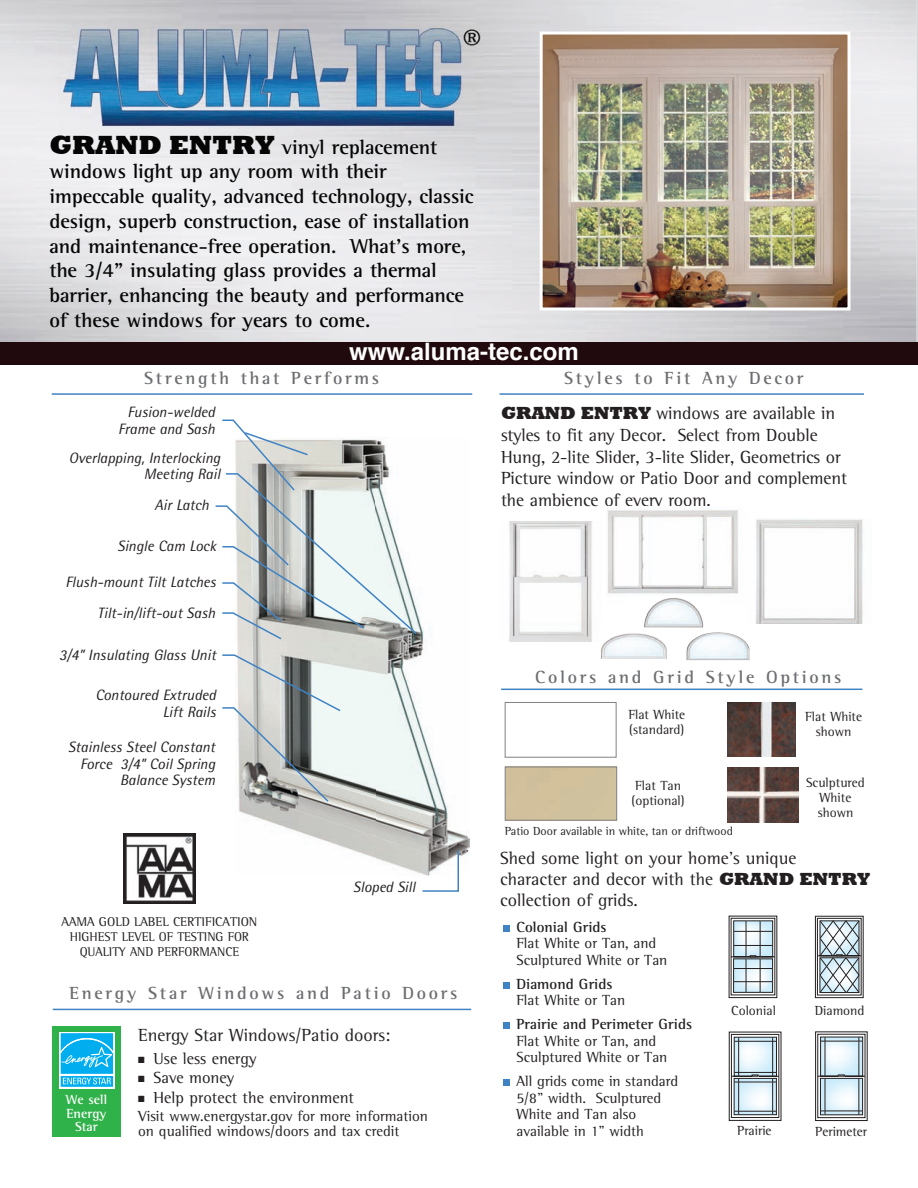
<style>
.page{position:relative;width:918px;height:1188px;background:#fff}
.page>*{position:absolute;margin:0;border:0;box-sizing:border-box;transform-origin:0 0}
.t1{font:700 24px "Helvetica";color:#fff}
.t2{font:700 20.7px/24.8px "Rotis Semi Serif";letter-spacing:-.005em;color:#040504}
.t3{font:18px/21.6px "Rotis Semi Serif";letter-spacing:-.005em;color:#231f20}
.t4{font:700 18px "Rotis Semi Serif";letter-spacing:.15em;color:#6c6d70}
.t5{font:16.5px "Rotis Semi Serif";color:#231f20}
.t6{font:15px/16.5px "Rotis Semi Serif";color:#231f20}
.t7{font:italic 15px/16.5px "Rotis Semi Sans";color:#231f20;text-align:right}
.t8{font:700 15px "Rotis Semi Serif";color:#231f20}
.t9{font:13.5px/15px "Rotis Semi Serif";color:#231f20}
.t10{font:700 13.5px/13.5px "Rotis Semi Serif";color:#fff;text-align:center}
.t11{font:13.05px/14.9px "Rotis Semi Serif";color:#231f20;text-align:center}
.t12{font:12px "Rotis Semi Serif";color:#231f20}
.s1{font-family:"Rockwell";font-weight:800;font-size:27px}
.s2{font-weight:700;color:#6c6d70}
.s3{font-family:"Rockwell";font-weight:800}
</style>
<div class="page">
<hr style="left:500px;top:393px;width:364px;height:2px;background:#4083c4">
<hr style="left:52px;top:393px;width:420px;height:2px;background:#4083c4">
<img style="left:508px;top:521px;width:84px;height:121px">
<img style="left:607px;top:510px;width:131px;height:84px">
<img style="left:755px;top:519px;width:108px;height:105px">
<img style="left:600px;top:633px;width:67px;height:26px">
<img style="left:686px;top:632px;width:64px;height:28px">
<img style="left:644px;top:598px;width:60px;height:30px">
<hr style="left:501px;top:689px;width:361px;height:1px;background:#4083c4">
<div style="left:503px;top:925px;width:7px;height:7px;background:#4083c4"></div>
<div style="left:503px;top:982px;width:7px;height:7px;background:#4083c4"></div>
<div style="left:503px;top:1022px;width:7px;height:7px;background:#4083c4"></div>
<div style="left:503px;top:1079px;width:7px;height:7px;background:#4083c4"></div>
<div style="left:815px;top:916px;width:49px;height:82px;border:1px solid #231f20"></div>
<div style="left:817px;top:918px;width:44px;height:77px;border:1px solid #231f20"></div>
<svg style="left:817px;top:920px;width:45px;height:73px"></svg>
<div style="left:731px;top:918px;width:44px;height:77px;border:1px solid #231f20"></div>
<svg style="left:731px;top:920px;width:44px;height:73px"></svg>
<hr style="left:746px;top:921px;width:1px;height:36px;background:#231f20">
<hr style="left:760px;top:921px;width:1px;height:36px;background:#231f20">
<hr style="left:734px;top:945px;width:39px;height:1px;background:#231f20">
<hr style="left:734px;top:931px;width:39px;height:1px;background:#231f20">
<hr style="left:746px;top:959px;width:1px;height:33px;background:#231f20">
<hr style="left:760px;top:959px;width:1px;height:33px;background:#231f20">
<hr style="left:734px;top:981px;width:39px;height:1px;background:#231f20">
<hr style="left:734px;top:968px;width:39px;height:1px;background:#231f20">
<svg style="left:817px;top:1033px;width:49px;height:86px"></svg>
<div style="left:815px;top:1031px;width:53px;height:90px;border:1px solid #231f20"></div>
<div style="left:818px;top:1034px;width:47px;height:84px;border:1px solid #231f20"></div>
<svg style="left:817px;top:1037px;width:48px;height:78px"></svg>
<hr style="left:825px;top:1037px;width:1px;height:39px;background:#231f20">
<hr style="left:858px;top:1037px;width:1px;height:39px;background:#231f20">
<hr style="left:821px;top:1041px;width:42px;height:1px;background:#231f20">
<hr style="left:825px;top:1078px;width:1px;height:37px;background:#231f20">
<hr style="left:858px;top:1078px;width:1px;height:37px;background:#231f20">
<hr style="left:821px;top:1111px;width:42px;height:1px;background:#231f20">
<svg style="left:728px;top:1031px;width:54px;height:90px"></svg>
<svg style="left:731px;top:1034px;width:49px;height:85px"></svg>
<div style="left:729px;top:1032px;width:53px;height:89px;border:1px solid #231f20"></div>
<div style="left:731px;top:1034px;width:48px;height:84px;border:1px solid #231f20"></div>
<svg style="left:731px;top:1037px;width:48px;height:78px"></svg>
<hr style="left:738px;top:1037px;width:1px;height:39px;background:#231f20">
<hr style="left:772px;top:1037px;width:1px;height:39px;background:#231f20">
<hr style="left:734px;top:1072px;width:42px;height:1px;background:#231f20">
<hr style="left:734px;top:1041px;width:42px;height:1px;background:#231f20">
<hr style="left:738px;top:1078px;width:1px;height:37px;background:#231f20">
<hr style="left:772px;top:1078px;width:1px;height:37px;background:#231f20">
<hr style="left:734px;top:1111px;width:42px;height:1px;background:#231f20">
<hr style="left:734px;top:1082px;width:42px;height:1px;background:#231f20">
<div style="left:505px;top:702px;width:112px;height:56px;border:1px solid #808285"></div>
<div style="left:505px;top:767px;width:112px;height:54px;border:1px solid #808285"></div>
<img style="left:728px;top:703px;width:68px;height:54px">
<img style="left:728px;top:767px;width:70px;height:55px">
<svg style="left:123px;top:833px;width:73px;height:71px"></svg>
<img style="left:124px;top:834px;width:71px;height:70px">
<hr style="left:53px;top:1009px;width:418px;height:1px;background:#4083c4">
<div style="left:52px;top:1026px;width:69px;height:110px;background:#30b24a"></div>
<div style="left:59px;top:1032px;width:55px;height:43px;background:#fff"></div>
<svg style="left:59px;top:1033px;width:55px;height:55px"></svg>
<img style="left:237px;top:615px;width:232px;height:258px">
<svg style="left:222px;top:654px;width:120px;height:149px"></svg>
<svg style="left:215px;top:419px;width:203px;height:222px"></svg>
<svg style="left:421px;top:849px;width:39px;height:43px"></svg>
<hr style="left:916px;top:0;width:2px;height:364px;background:#d3d4d6">
<img style="left:59px;top:23px;width:424px;height:110px">
<img style="left:544px;top:36px;width:303px;height:270px">
<div style="left:540px;top:32px;width:311px;height:278px;border:3px solid #fff"></div>
<div style="left:0;top:342px;width:918px;height:22px;background:#210a0d"></div>
<p class="t2" style="left:50px;top:134px;width:426px"><span class="s1">GRAND ENTRY</span> vinyl replacement windows light up any room with their impeccable quality, advanced technology, classic design, superb construction, ease of installation and maintenance-free operation. What’s more, the 3/4” insulating glass provides a thermal barrier, enhancing the beauty and performance of these windows for years to come.</p>
<h1 class="t1" style="left:349px;top:332px;width:231px">www.aluma-tec.com</h1>
<p class="t4" style="left:144px;top:368px;width:236px">Strength that Performs</p>
<p class="t3" style="left:501px;top:361px;width:336px;line-height:35.1px;text-indent:63px"><span class="s2">Styles to Fit Any Decor<br></span><span class="s3">GRAND ENTRY</span> windows are available in</p>
<p class="t3" style="left:501px;top:424px;width:348px">styles to fit any Decor. Select from Double Hung, 2-lite Slider, 3-lite Slider, Geometrics or Picture window or Patio Door and complement the ambience of every room.</p>
<p class="t7" style="left:118px;top:404px;width:98px">Fusion-welded<br>Frame and Sash</p>
<p class="t7" style="left:69px;top:449px;width:153px">Overlapping, Interlocking<br>Meeting Rail</p>
<p class="t7" style="left:155px;top:496px;width:56px">Air Latch</p>
<p class="t7" style="left:117px;top:537px;width:100px">Single Cam Lock</p>
<p class="t7" style="left:65px;top:565px;width:152px;line-height:31.8px">Flush-mount Tilt Latches<br>Tilt-in/lift-out Sash</p>
<p class="t7" style="left:59px;top:646px;width:158px">3/4” Insulating Glass Unit</p>
<p class="t7" style="left:95px;top:686px;width:122px">Contoured Extruded<br>Lift Rails</p>
<p class="t7" style="left:68px;top:739px;width:149px">Stainless Steel Constant<br>Force 3/4” Coil Spring<br>Balance System</p>
<p class="t7" style="left:353px;top:879px;width:64px">Sloped Sill</p>
<p class="t11" style="left:62px;top:914px;width:197px">AAMA GOLD LABEL CERTIFICATION<br>HIGHEST LEVEL OF TESTING FOR<br>QUALITY AND PERFORMANCE</p>
<p class="t4" style="left:69px;top:982px;width:390px">Energy Star Windows and Patio Doors</p>
<p class="t3" style="left:138px;top:1024px;width:254px">Energy Star Windows/Patio doors:</p>
<p class="t5" style="left:138px;top:1049px;width:120px">■ Use less energy</p>
<p class="t5" style="left:138px;top:1068px;width:98px">■ Save money</p>
<p class="t5" style="left:138px;top:1088px;width:217px">■ Help protect the environment</p>
<p class="t6" style="left:138px;top:1108px;width:291px;line-height:15px">Visit www.energystar.gov for more information on qualified windows/doors and tax credit</p>
<p class="t10" style="left:66px;top:1093px;width:43px">We sell<br>Energy<br>Star</p>
<p class="t4" style="left:535px;top:666px;width:308px">Colors and Grid Style Options</p>
<p class="t9" style="left:628px;top:707px;width:58px">Flat White (standard)</p>
<p class="t9" style="left:805px;top:709px;width:58px;text-align:center">Flat White shown</p>
<p class="t9" style="left:806px;top:775px;width:60px;text-align:center">Sculptured<br>White shown</p>
<p class="t3" style="left:500px;top:848px;width:371px;line-height:21px">Shed some light on your home’s unique<br>character and decor with the <span class="s3">GRAND ENTRY </span>collection of grids.</p>
<p class="t9" style="left:632px;top:778px;width:55px">Flat Tan (optional)</p>
<p class="t12" style="left:505px;top:824px;width:230px">Patio Door available in white, tan or driftwood</p>
<p class="t8" style="left:516px;top:918px;width:92px">Colonial Grids</p>
<p class="t6" style="left:516px;top:935px;width:152px">Flat White or Tan, and<br>Sculptured White or Tan</p>
<p class="t8" style="left:516px;top:975px;width:98px">Diamond Grids</p>
<p class="t6" style="left:516px;top:992px;width:110px">Flat White or Tan</p>
<p class="t8" style="left:516px;top:1015px;width:177px">Prairie and Perimeter Grids</p>
<p class="t6" style="left:516px;top:1032px;width:152px">Flat White or Tan, and<br>Sculptured White or Tan</p>
<p class="t6" style="left:516px;top:1073px;width:163px">All grids come in standard<br>5/8” width. Sculptured<br>White and Tan also available in 1” width</p>
<p class="t9" style="left:731px;top:1003px;width:46px">Colonial</p>
<p class="t9" style="left:815px;top:1003px;width:51px">Diamond</p>
<p class="t9" style="left:737px;top:1123px;width:36px">Prairie</p>
<p class="t9" style="left:815px;top:1124px;width:54px">Perimeter</p>
</div>
